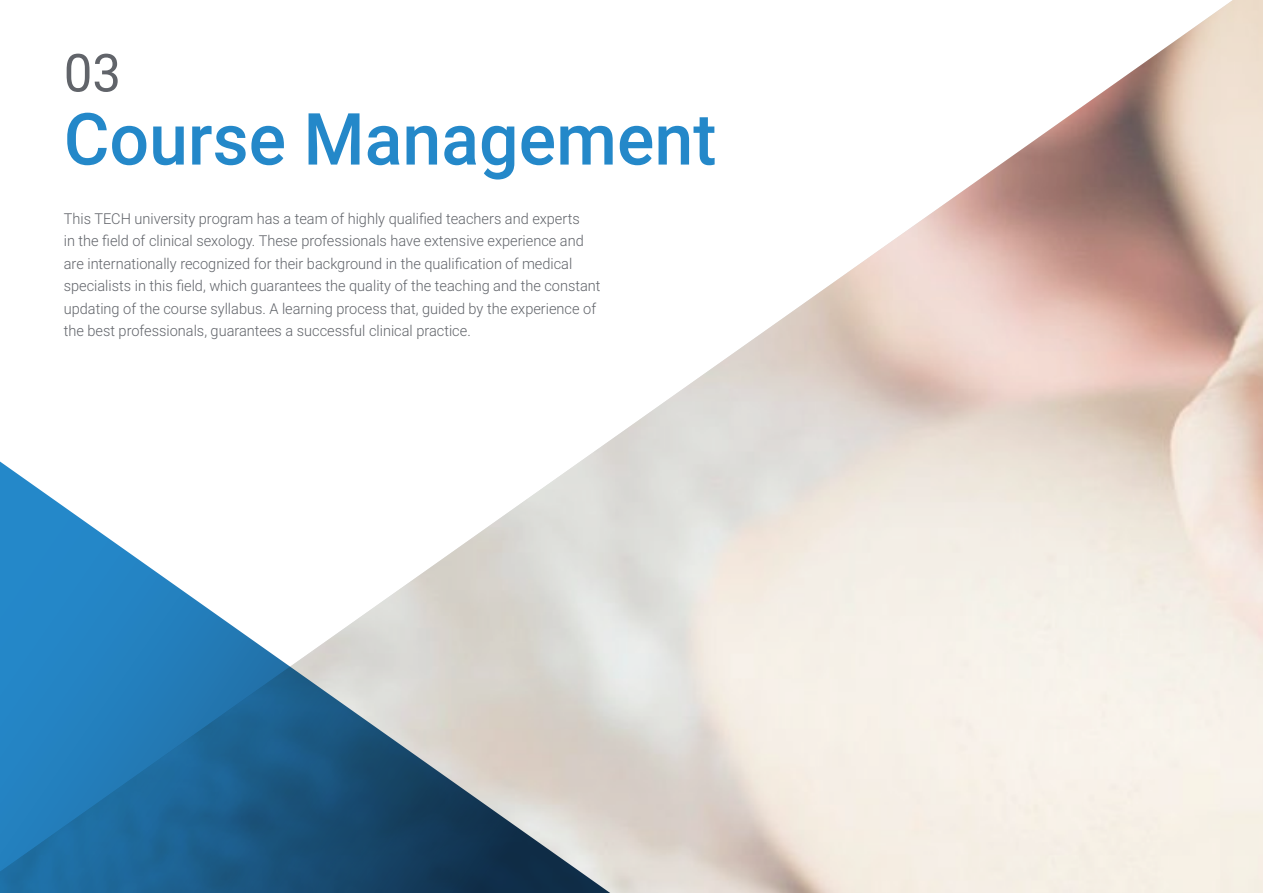
<style>
.page{position:relative;width:1263px;height:893px;background:#fff}
.page>*{position:absolute;margin:0;border:0;box-sizing:border-box;transform-origin:0 0}
.t1{font:500 72px "Roboto";color:#2488c9}
.t2{font:52.5px "Roboto";color:#61646a}
.t3{font:300 15px/22.5px "Roboto";color:#61646a}
</style>
<div class="page">
<img style="left:602px;top:0;width:661px;height:893px">
<svg style="left:0;top:446px;width:640px;height:447px"></svg>
<h2 class="t2" style="left:64px;top:36px;width:59px">03</h2>
<h1 class="t1" style="left:64px;top:89px;width:654px">Course Management</h1>
<p class="t3" style="left:64px;top:207px;width:538px">This TECH university program has a team of highly qualified teachers and experts<br>in the field of clinical sexology. These professionals have extensive experience and are internationally recognized for their background in the qualification of medical specialists in this field, which guarantees the quality of the teaching and the constant updating of the course syllabus. A learning process that, guided by the experience of the best professionals, guarantees a successful clinical practice.</p>
</div>
